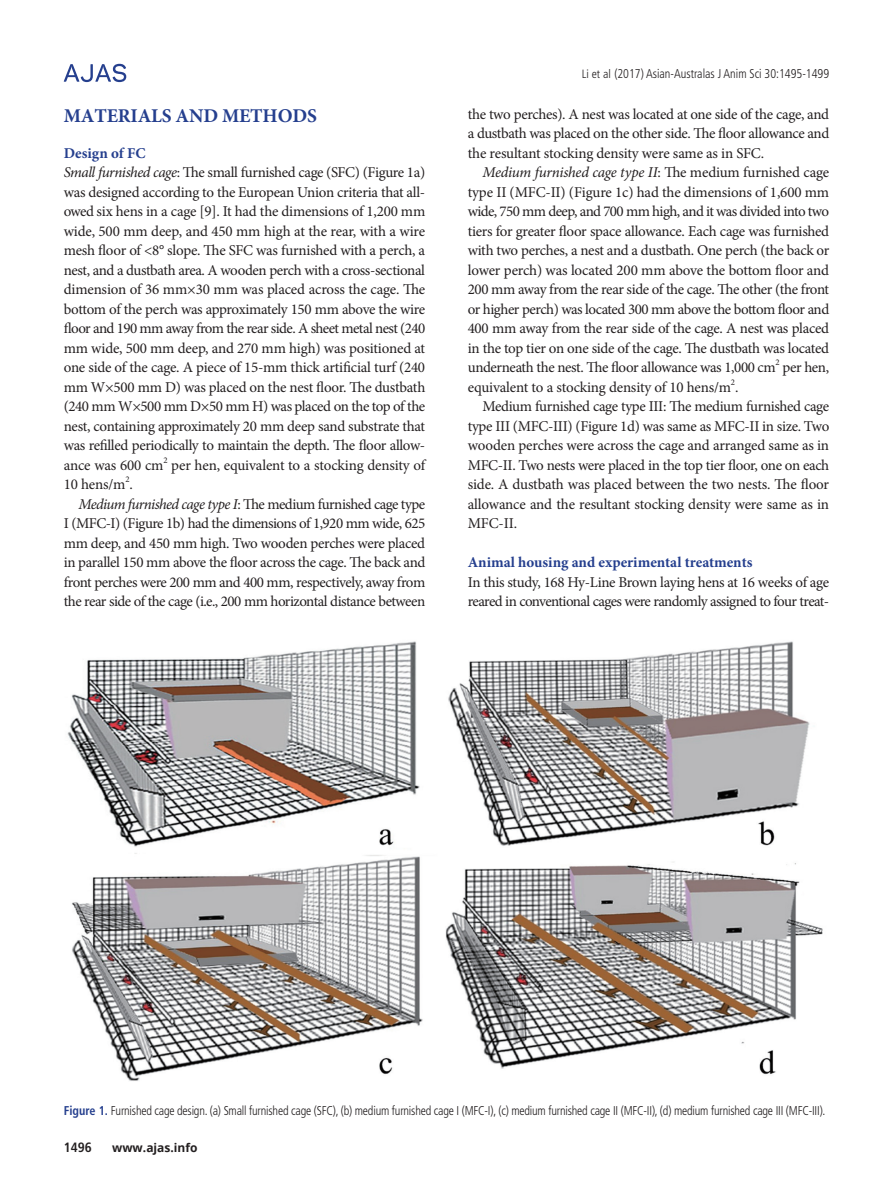
<style>
.page{position:relative;width:893px;height:1191px;background:#fff}
.page>*{position:absolute;margin:0;border:0;box-sizing:border-box;transform-origin:0 0}
.대제목{font:700 19.5px "Minion Pro";letter-spacing:-.01em;color:#253f8e}
.본문{font:15px/19.5px "Minion Pro";letter-spacing:-.02em;color:#231f20;text-align:justify}
.중제목{font:700 15px "Minion Pro";color:#253f8e}
.t1{font:700 condensed 13.5px "Frutiger LT Std";color:#231f20}
.표_그림__제목{font:300 condensed 12.75px "Frutiger LT Std";letter-spacing:-.015em;color:#231f20;scale:.95 1}
.DOI{font:300 condensed 12.75px "Frutiger LT Std";color:#231f20;scale:.95 1}
.t2{font:700 12px "Open Sans";color:#231f20}
.본문-2{font:8.7px "Minion Pro";color:#231f20}
.s1{font-style:italic}
.s2{font-size:12px}
.s3{font-weight:700;color:#253f8e}
</style>
<div class="page">
<svg style="left:64px;top:64px;width:62px;height:18px"></svg>
<img style="left:67px;top:641px;width:756px;height:440px">
<p class="대제목" style="left:64px;top:102px;width:255px">MATERIALS AND METHODS</p>
<p class="중제목" style="left:64px;top:142px;width:83px">Design of FC</p>
<p class="본문" style="left:64px;top:163px;width:363px;text-align:left"><span class="s1">Small furnished cage</span>: The small furnished cage (SFC) (Figure 1a) was designed according to the European Union criteria that all&shy;owed six hens in a cage [9]. It had the dimensions of 1,200 mm wide, 500 mm deep, and 450 mm high at the rear, with a wire mesh floor of &lt;8° slope. The SFC was furnished with a perch, a nest, and a dustbath area. A wooden perch with a cross-sectional dimension of 36 mm×30 mm was placed across the cage. The bottom of the perch was approximately 150 mm above the wire floor and 190 mm away from the rear side. A sheet metal nest (240 mm wide, 500 mm deep, and 270 mm high) was positioned at one side of the cage. A piece of 15-mm thick artificial turf (240 mm W×500 mm D) was placed on the nest floor. The dustbath (240 mm W×500 mm D×50 mm H) was placed on the top of the nest, containing approximately 20 mm deep sand substrate that was refilled periodically to maintain the depth. The floor allow&shy;ance was 600 cm</p>
<p class="본문-2" style="left:163px;top:454px;width:6px">2</p>
<p class="본문" style="left:171px;top:455px;width:255px">per hen, equivalent to a stocking density of</p>
<p class="본문-2" style="left:125px;top:474px;width:6px">2</p>
<p class="본문" style="left:64px;top:494px;width:363px;text-indent:15px"><span class="s1">Medium furnished cage type I</span>: The medium furnished cage type I (MFC-I) (Figure 1b) had the dimensions of 1,920 mm wide, 625 mm deep, and 450 mm high. Two wooden perches were placed in parallel 150 mm above the floor across the cage. The back and front perches were 200 mm and 400 mm, respectively, away from the rear side of the cage (i.e., 200 mm horizontal distance between</p>
<p class="본문" style="left:64px;top:475px;width:71px">10 hens/m .</p>
<p class="DOI" style="left:582px;top:66px;width:262px"><span class="s2">Li et al</span> (2017) Asian-Australas J Anim Sci 30:1495-1499</p>
<p class="본문" style="left:468px;top:104px;width:363px">the two perches). A nest was located at one side of the cage, and a dustbath was placed on the other side. The floor allowance and the resultant stocking density were same as in SFC.</p>
<p class="본문" style="left:468px;top:163px;width:363px;text-indent:15px"><span class="s1">Medium furnished cage type II</span>: The medium furnished cage type II (MFC-II) (Figure 1c) had the dimensions of 1,600 mm wide, 750 mm deep, and 700 mm high, and it was divided into two tiers for greater floor space allowance. Each cage was furnished with two perches, a nest and a dustbath. One perch (the back or lower perch) was located 200 mm above the bottom floor and 200 mm away from the rear side of the cage. The other (the front or higher perch) was located 300 mm above the bottom floor and 400 mm away from the rear side of the cage. A nest was placed in the top tier on one side of the cage. The dustbath was located underneath the nest. The floor allowance was 1,000 cm per hen,</p>
<p class="본문-2" style="left:776px;top:357px;width:6px">2</p>
<p class="본문-2" style="left:731px;top:376px;width:6px">2</p>
<p class="본문" style="left:468px;top:397px;width:363px;text-indent:15px">Medium furnished cage type III: The medium furnished cage type III (MFC-III) (Figure 1d) was same as MFC-II in size. Two wooden perches were across the cage and arranged same as in MFC-II. Two nests were placed in the top tier floor, one on each side. A dustbath was placed between the two nests. The floor allowance and the resultant stocking density were same as in MFC-II.</p>
<p class="중제목" style="left:468px;top:552px;width:286px">Animal housing and experimental treatments</p>
<p class="본문" style="left:468px;top:572px;width:363px">In this study, 168 Hy-Line Brown laying hens at 16 weeks of age reared in conventional cages were randomly assigned to four treat-</p>
<p class="본문" style="left:468px;top:377px;width:272px">equivalent to a stocking density of 10 hens/m .</p>
<p class="표_그림__제목" style="left:64px;top:1103px;width:803px"><span class="s3">Figure 1.</span> Furnished cage design. (a) Small furnished cage (SFC), (b) medium furnished cage I (MFC-I), (c) medium furnished cage II (MFC-II), (d) medium furnished cage III (MFC-III).</p>
<p class="t1" style="left:64px;top:1139px;width:30px">1496</p>
<p class="t2" style="left:112px;top:1138px;width:87px">www.ajas.info</p>
</div>
